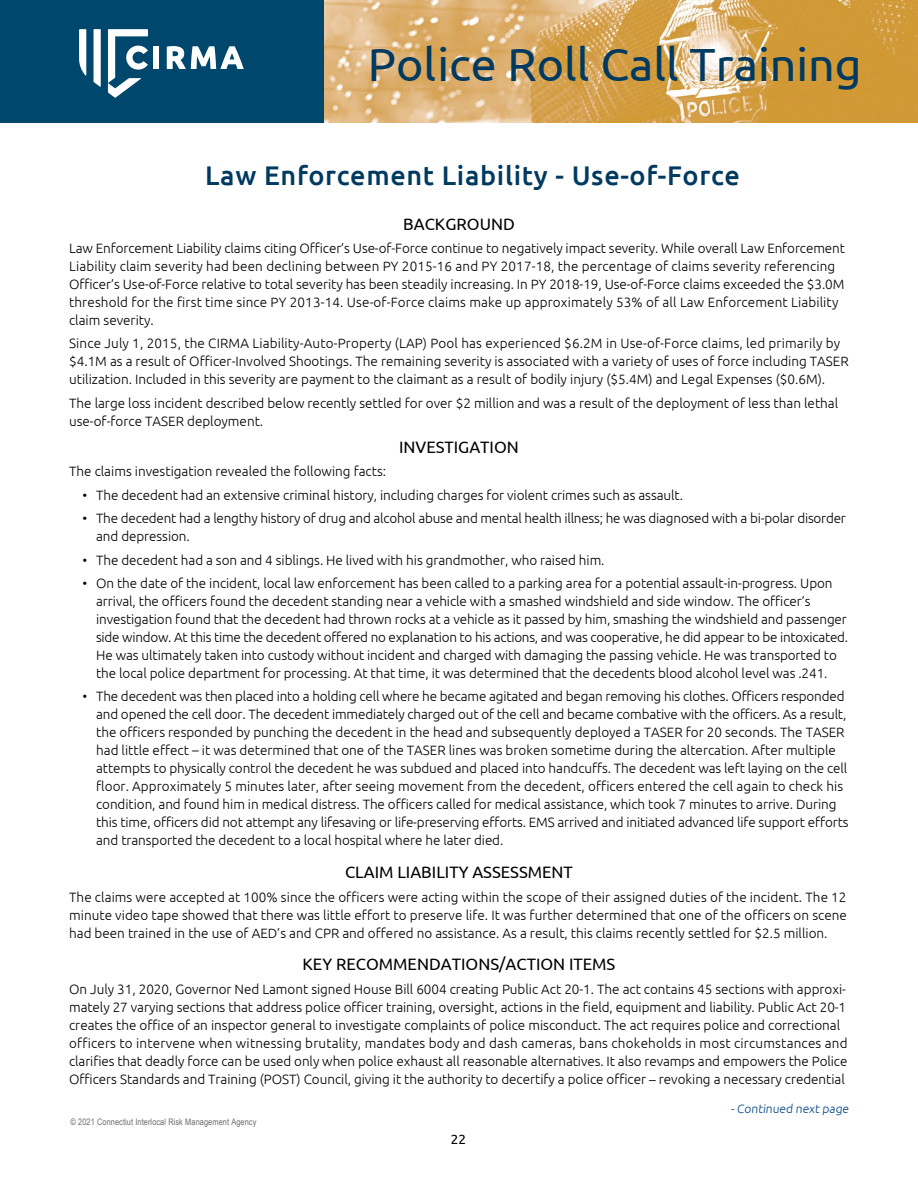
<style>
.page{position:relative;width:918px;height:1188px;background:#fff}
.page>*{position:absolute;margin:0;border:0;box-sizing:border-box;transform-origin:0 0}
.t1{font:46.5px "Ubuntu";color:#003a60}
.t2{font:500 27px "Ubuntu";letter-spacing:.025em;color:#003a60}
.t3{font:16.5px "Ubuntu";color:#000}
.t4{font:300 13.5px/18px "Ubuntu";letter-spacing:-.005em;color:#000}
.t5{font:13.5px "Ubuntu";color:#000}
.t6{font:300 12px "Ubuntu";color:#014386}
.t7{font:9px "Arial Narrow";letter-spacing:.01em;color:#6d6e71}
.s1{font-family:"Palatino";font-weight:400}
</style>
<div class="page">
<img style="left:324px;top:0;width:594px;height:122px">
<div style="left:0;top:0;width:324px;height:122px;background:#00476d"></div>
<div style="left:153px;top:46px;width:6px;height:23px;background:#fff"></div>
<svg style="left:167px;top:46px;width:77px;height:23px"></svg>
<svg style="left:94px;top:29px;width:7px;height:58px"></svg>
<svg style="left:79px;top:29px;width:7px;height:47px"></svg>
<svg style="left:108px;top:29px;width:40px;height:69px"></svg>
<h1 class="t1" style="left:368px;top:37px;width:496px">Police Roll Call Training</h1>
<h2 class="t2" style="left:205px;top:158px;width:536px">Law Enforcement Liability - Use-of-Force</h2>
<p class="t3" style="left:403px;top:214px;width:113px">BACKGROUND</p>
<p class="t4" style="left:69px;top:239px;width:777px">Law Enforcement Liability claims citing Officer’s Use-of-Force continue to negatively impact severity. While overall Law Enforcement Liability claim severity had been declining between PY 2015-16 and PY 2017-18, the percentage of claims severity referencing Officer’s Use-of-Force relative to total severity has been steadily increasing. In PY 2018-19, Use-of-Force claims exceeded the $3.0M threshold for the first time since PY 2013-14. Use-of-Force claims make up approximately 53% of all Law Enforcement Liability claim severity.</p>
<p class="t4" style="left:69px;top:334px;width:781px">Since July 1, 2015, the CIRMA Liability-Auto-Property (LAP) Pool has experienced $6.2M in Use-of-Force claims, led primarily by $4.1M as a result of Officer-Involved Shootings. The remaining severity is associated with a variety of uses of force including TASER utilization. Included in this severity are payment to the claimant as a result of bodily injury ($5.4M) and Legal Expenses ($0.6M).</p>
<p class="t4" style="left:69px;top:394px;width:771px">The large loss incident described below recently settled for over $2 million and was a result of the deployment of less than lethal use-of-force TASER deployment.</p>
<p class="t3" style="left:399px;top:437px;width:121px">INVESTIGATION</p>
<p class="t4" style="left:69px;top:462px;width:319px">The claims investigation revealed the following facts:</p>
<p class="t4" style="left:83px;top:486px;width:602px">• The decedent had an extensive criminal history, including charges for violent crimes such as assault.</p>
<p class="t4" style="left:96px;top:509px;width:751px;text-indent:-14px">• The decedent had a lengthy history of drug and alcohol abuse and mental health illness; he was diagnosed with a bi-polar disorder and depression.</p>
<p class="t4" style="left:83px;top:550px;width:523px">• The decedent had a son and 4 siblings. He lived with his grandmother, who raised him.</p>
<p class="t4" style="left:96px;top:574px;width:754px;text-indent:-14px">• On the date of the incident, local law enforcement has been called to a parking area for a potential assault-in-progress. Upon arrival, the officers found the decedent standing near a vehicle with a smashed windshield and side window. The officer’s investigation found that the decedent had thrown rocks at a vehicle as it passed by him, smashing the windshield and passenger side window. At this time the decedent offered no explanation to his actions, and was cooperative, he did appear to be intoxicated.<br>He was ultimately taken into custody without incident and charged with damaging the passing vehicle. He was transported to the local police department for processing. At that time, it was determined that the decedents blood alcohol level was .241.</p>
<p class="t4" style="left:96px;top:687px;width:754px;text-indent:-14px">• The decedent was then placed into a holding cell where he became agitated and began removing his clothes. Officers responded and opened the cell door. The decedent immediately charged out of the cell and became combative with the officers. As a result, the officers responded by punching the decedent in the head and subsequently deployed a TASER for 20 seconds. The TASER had little effect – it was determined that one of the TASER lines was broken sometime during the altercation. After multiple attempts to physically control the decedent he was subdued and placed into handcuffs. The decedent was left laying on the cell floor. Approximately 5 minutes later, after seeing movement from the decedent, officers entered the cell again to check his condition, and found him in medical distress. The officers called for medical assistance, which took 7 minutes to arrive. During this time, officers did not attempt any lifesaving or life-preserving efforts. EMS arrived and initiated advanced life support efforts and transported the decedent to a local hospital where he later died.</p>
<p class="t3" style="left:345px;top:862px;width:229px">CLAIM LIABILITY ASSESSMENT</p>
<p class="t4" style="left:69px;top:887px;width:779px;text-align:justify">The claims were accepted at 100% since the officers were acting within the scope of their assigned duties of the incident. The 12 minute video tape showed that there was little effort to preserve life. It was further determined that one of the officers on scene had been trained in the use of AED’s and CPR and offered no assistance. As a result, this claims recently settled for $2.5 million.</p>
<p class="t3" style="left:303px;top:954px;width:314px">KEY RECOMMENDATIONS/ACTION ITEMS</p>
<p class="t4" style="left:69px;top:979px;width:780px">On July 31, 2020, Governor Ned Lamont signed House Bill 6004 creating Public Act 20-1. The act contains 45 sections with approxi&shy;mately 27 varying sections that address police officer training, oversight, actions in the field, equipment and liability. Public Act 20-1 creates the office of an inspector general to investigate complaints of police misconduct. The act requires police and correctional officers to intervene when witnessing brutality, mandates body and dash cameras, bans chokeholds in most circumstances and clarifies that deadly force can be used only when police exhaust all reasonable alternatives. It also revamps and empowers the Police Officers Standards and Training (POST) Council, giving it the authority to decertify a police officer <span class="s1">‒</span> revoking a necessary credential</p>
<p class="t7" style="left:70px;top:1115px;width:187px">© 2021 Connectiut Interlocal Risk Management Agency</p>
<p class="t5" style="left:451px;top:1131px;width:17px">22</p>
<p class="t6" style="left:731px;top:1102px;width:121px">- Continued next page</p>
</div>
